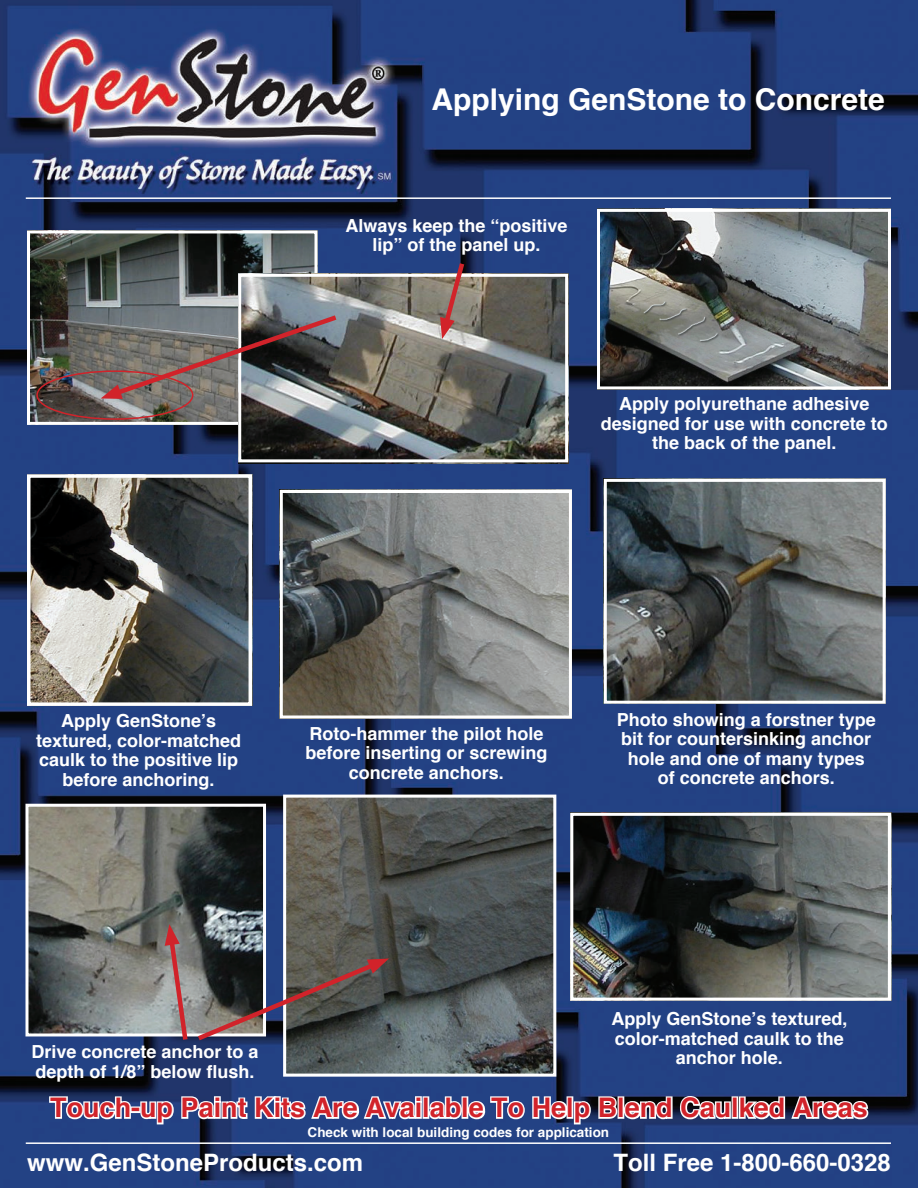
<style>
.page{position:relative;width:918px;height:1188px;background:#fff}
.page>*{position:absolute;margin:0;border:0;box-sizing:border-box;transform-origin:0 0}
.t1{font:700 30px "Helvetica";color:#fff}
.t2{font:700 27px "Helvetica";color:#d1232a}
.t3{font:700 24px "Helvetica";color:#fff}
.t4{font:700 18px/19.5px "Helvetica";color:#fff;text-align:center}
.t5{font:700 13.5px "Helvetica";color:#fff}
</style>
<div class="page">
<img style="left:0;top:0;width:918px;height:1188px">
<svg style="left:48px;top:1095px;width:84px;height:26px"></svg>
<div style="left:130px;top:1106px;width:11px;height:7px;border:3px solid #fff"></div>
<svg style="left:139px;top:1094px;width:278px;height:32px"></svg>
<div style="left:415px;top:1096px;width:7px;height:7px;border:3px solid #fff"></div>
<div style="left:415px;top:1101px;width:7px;height:18px;border:3px solid #fff"></div>
<div style="left:423px;top:1096px;width:6px;height:23px;border:3px solid #fff"></div>
<svg style="left:427px;top:1094px;width:444px;height:32px"></svg>
<hr style="left:26px;top:197px;width:865px;height:2px;background:#fff">
<hr style="left:26px;top:1142px;width:865px;height:2px;background:#fff">
<img style="left:31px;top:234px;width:282px;height:187px">
<div style="left:27px;top:230px;width:290px;height:195px;border:3px solid #fff"></div>
<img style="left:238px;top:278px;width:330px;height:185px">
<div style="left:238px;top:274px;width:330px;height:188px;border:3px solid #fff"></div>
<img style="left:601px;top:213px;width:286px;height:172px">
<div style="left:597px;top:209px;width:294px;height:180px;border:3px solid #fff"></div>
<svg style="left:101px;top:312px;width:240px;height:88px;background:#716969"></svg>
<div style="left:36px;top:370px;width:157px;height:50px;border:2px solid #d1232a;border-radius:50%"></div>
<svg style="left:440px;top:258px;width:28px;height:81px;background:#907174"></svg>
<img style="left:32px;top:479px;width:215px;height:222px">
<div style="left:27px;top:474px;width:225px;height:232px;border:4px solid #fff"></div>
<img style="left:284px;top:494px;width:284px;height:220px">
<div style="left:280px;top:490px;width:292px;height:228px;border:3px solid #fff"></div>
<img style="left:608px;top:483px;width:274px;height:217px">
<div style="left:604px;top:479px;width:282px;height:225px;border:3px solid #fff"></div>
<img style="left:30px;top:808px;width:232px;height:224px">
<div style="left:26px;top:804px;width:240px;height:232px;border:3px solid #fff"></div>
<img style="left:287px;top:799px;width:265px;height:274px">
<div style="left:283px;top:795px;width:273px;height:282px;border:3px solid #fff"></div>
<svg style="left:165px;top:924px;width:224px;height:121px;background:#5f5a5d"></svg>
<img style="left:574px;top:817px;width:313px;height:180px">
<div style="left:570px;top:813px;width:321px;height:188px;border:3px solid #fff"></div>
<p class="t1" style="left:432px;top:81px;width:455px">Applying GenStone to Concrete</p>
<p class="t4" style="left:346px;top:215px;width:224px">Always keep the “positive lip” of the panel up.</p>
<p class="t4" style="left:601px;top:394px;width:289px">Apply polyurethane adhesive designed for use with concrete to the back of the panel.</p>
<p class="t4" style="left:61px;top:711px;width:157px">Apply GenStone’s</p>
<p class="t4" style="left:36px;top:730px;width:207px">textured, color-matched caulk to the positive lip before anchoring.</p>
<p class="t4" style="left:309px;top:723px;width:236px">Roto-hammer the pilot hole</p>
<p class="t4" style="left:305px;top:743px;width:244px">before inserting or screwing</p>
<p class="t4" style="left:349px;top:762px;width:157px">concrete anchors.</p>
<p class="t4" style="left:617px;top:709px;width:261px">Photo showing a forstner type</p>
<p class="t4" style="left:621px;top:729px;width:252px">bit for countersinking anchor</p>
<p class="t4" style="left:628px;top:748px;width:239px">hole and one of many types</p>
<p class="t4" style="left:658px;top:768px;width:179px">of concrete anchors.</p>
<p class="t4" style="left:31px;top:1042px;width:229px;text-align:left">Drive concrete anchor to a depth of 1/8” below flush.</p>
<p class="t4" style="left:611px;top:1009px;width:238px">Apply GenStone’s textured,</p>
<p class="t4" style="left:615px;top:1028px;width:231px">color-matched caulk to the</p>
<p class="t4" style="left:676px;top:1048px;width:109px">anchor hole.</p>
<p class="t2" style="left:50px;top:1091px;width:819px">Touch-up Paint Kits Are Available To Help Blend Caulked Areas</p>
<p class="t5" style="left:308px;top:1124px;width:303px">Check with local building codes for application</p>
<p class="t3" style="left:27px;top:1147px;width:338px">www.GenStoneProducts.com</p>
<p class="t3" style="left:614px;top:1147px;width:279px">Toll Free 1-800-660-0328</p>
</div>
